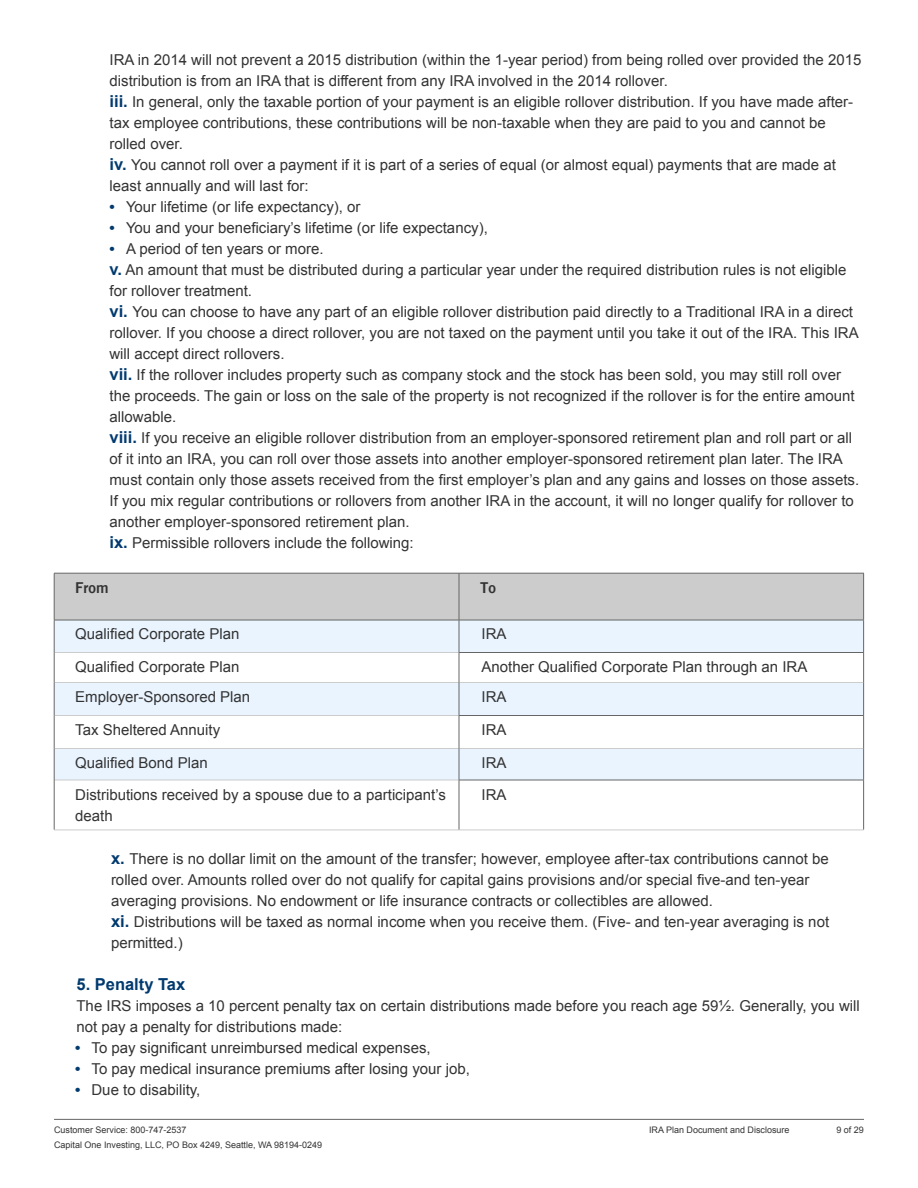
<style>
.page{position:relative;width:918px;height:1188px;background:#fff}
.page>*{position:absolute;margin:0;border:0;box-sizing:border-box;transform-origin:0 0}
.Body{font:700 16.5px "Arial";color:#003a6f}
.Body-2{font:15px/21px "Arial";color:#333}
.Heading_5a{font:15px "Trade Gothic Bold Two";color:#333}
.t1{font:9px "Arial";color:#333}
.s1{font-weight:700;font-size:16.5px;color:#003a6f}
.s2{font-weight:700;color:#003a6f}
</style>
<div class="page">
<hr style="left:54px;top:1119px;width:810px;height:1px;background:#666">
<div style="left:55px;top:574px;width:808px;height:46px;background:#ccc"></div>
<svg style="left:55px;top:621px;width:808px;height:159px;fill:#eaf4ff"></svg>
<hr style="left:54px;top:652px;width:405px;height:1px;background:#ccc">
<hr style="left:54px;top:682px;width:405px;height:1px;background:#ccc">
<hr style="left:459px;top:682px;width:404px;height:1px;background:#ccc">
<hr style="left:54px;top:715px;width:405px;height:1px;background:#ccc">
<hr style="left:54px;top:748px;width:405px;height:1px;background:#ccc">
<hr style="left:459px;top:748px;width:404px;height:1px;background:#ccc">
<hr style="left:54px;top:780px;width:405px;height:1px;background:#ccc">
<hr style="left:54px;top:830px;width:405px;height:1px;background:#ccc">
<hr style="left:459px;top:830px;width:405px;height:1px;background:#ccc">
<hr style="left:54px;top:652px;width:1px;height:30px;background:#666">
<hr style="left:54px;top:716px;width:1px;height:32px;background:#666">
<hr style="left:54px;top:780px;width:1px;height:50px;background:#666">
<hr style="left:54px;top:620px;width:1px;height:32px;background:#666">
<hr style="left:459px;top:573px;width:1px;height:47px;background:#666">
<hr style="left:863px;top:573px;width:1px;height:47px;background:#666">
<hr style="left:54px;top:573px;width:405px;height:1px;background:#666">
<hr style="left:54px;top:573px;width:1px;height:47px;background:#666">
<hr style="left:459px;top:573px;width:405px;height:1px;background:#666">
<hr style="left:54px;top:620px;width:405px;height:1px;background:#666">
<hr style="left:459px;top:620px;width:405px;height:1px;background:#666">
<hr style="left:54px;top:682px;width:1px;height:34px;background:#666">
<hr style="left:54px;top:748px;width:1px;height:32px;background:#666">
<hr style="left:459px;top:620px;width:1px;height:32px;background:#666">
<hr style="left:863px;top:620px;width:1px;height:32px;background:#666">
<hr style="left:459px;top:652px;width:405px;height:1px;background:#666">
<svg style="left:459px;top:653px;width:1px;height:29px"></svg>
<svg style="left:863px;top:653px;width:1px;height:29px"></svg>
<hr style="left:459px;top:682px;width:1px;height:33px;background:#666">
<hr style="left:863px;top:682px;width:1px;height:33px;background:#666">
<hr style="left:459px;top:715px;width:405px;height:1px;background:#666">
<hr style="left:459px;top:716px;width:1px;height:32px;background:#666">
<hr style="left:863px;top:716px;width:1px;height:32px;background:#666">
<hr style="left:459px;top:748px;width:1px;height:32px;background:#666">
<hr style="left:863px;top:748px;width:1px;height:32px;background:#666">
<hr style="left:459px;top:780px;width:405px;height:1px;background:#666">
<hr style="left:459px;top:780px;width:1px;height:50px;background:#666">
<hr style="left:863px;top:780px;width:1px;height:50px;background:#666">
<p class="Body-2" style="left:110px;top:49px;width:754px">IRA in 2014 will not prevent a 2015 distribution (within the 1-year period) from being rolled over provided the 2015 distribution is from an IRA that is different from any IRA involved in the 2014 rollover.</p>
<p class="Body-2" style="left:110px;top:91px;width:745px"><span class="s1">iii.</span> In general, only the taxable portion of your payment is an eligible rollover distribution. If you have made after&shy;tax employee contributions, these contributions will be non-taxable when they are paid to you and cannot be rolled over.</p>
<p class="Body-2" style="left:110px;top:154px;width:728px"><span class="s1">iv.</span> You cannot roll over a payment if it is part of a series of equal (or almost equal) payments that are made at least annually and will last for:</p>
<p class="Body-2" style="left:110px;top:196px;width:253px"><span class="s2">•</span> Your lifetime (or life expectancy), or</p>
<p class="Body-2" style="left:110px;top:217px;width:380px"><span class="s2">•</span> You and your beneficiary’s lifetime (or life expectancy),</p>
<p class="Body-2" style="left:110px;top:238px;width:216px"><span class="s2">•</span> A period of ten years or more.</p>
<p class="Body-2" style="left:110px;top:259px;width:739px"><span class="s1">v.</span> An amount that must be distributed during a particular year under the required distribution rules is not eligible</p>
<p class="Body-2" style="left:110px;top:280px;width:144px">for rollover treatment.</p>
<p class="Body-2" style="left:110px;top:301px;width:745px"><span class="s1">vi.</span> You can choose to have any part of an eligible rollover distribution paid directly to a Traditional IRA in a direct</p>
<p class="Body-2" style="left:110px;top:322px;width:751px">rollover. If you choose a direct rollover, you are not taxed on the payment until you take it out of the IRA. This IRA will accept direct rollovers.</p>
<p class="Body-2" style="left:110px;top:364px;width:747px"><span class="s1">vii.</span> If the rollover includes property such as company stock and the stock has been sold, you may still roll over the proceeds. The gain or loss on the sale of the property is not recognized if the rollover is for the entire amount allowable.</p>
<p class="Body-2" style="left:110px;top:427px;width:751px"><span class="s1">viii.</span> If you receive an eligible rollover distribution from an employer-sponsored retirement plan and roll part or all of it into an IRA, you can roll over those assets into another employer-sponsored retirement plan later. The IRA must contain only those assets received from the first employer’s plan and any gains and losses on those assets.<br>If you mix regular contributions or rollovers from another IRA in the account, it will no longer qualify for rollover to another employer-sponsored retirement plan.</p>
<p class="Body-2" style="left:110px;top:532px;width:306px"><span class="s1">ix.</span> Permissible rollovers include the following:</p>
<p class="Heading_5a" style="left:75px;top:578px;width:35px">From</p>
<p class="Heading_5a" style="left:480px;top:578px;width:17px">To</p>
<p class="Body-2" style="left:75px;top:624px;width:166px">Qualified Corporate Plan</p>
<p class="Body-2" style="left:482px;top:624px;width:27px">IRA</p>
<p class="Body-2" style="left:75px;top:657px;width:166px">Qualified Corporate Plan</p>
<p class="Body-2" style="left:482px;top:657px;width:327px">Another Qualified Corporate Plan through an IRA</p>
<p class="Body-2" style="left:75px;top:687px;width:177px">Employer-Sponsored Plan</p>
<p class="Body-2" style="left:482px;top:687px;width:27px">IRA</p>
<p class="Body-2" style="left:75px;top:720px;width:147px">Tax Sheltered Annuity</p>
<p class="Body-2" style="left:482px;top:720px;width:27px">IRA</p>
<p class="Body-2" style="left:75px;top:753px;width:134px">Qualified Bond Plan</p>
<p class="Body-2" style="left:482px;top:753px;width:27px">IRA</p>
<p class="Body-2" style="left:75px;top:784px;width:372px">Distributions received by a spouse due to a participant’s death</p>
<p class="Body-2" style="left:482px;top:784px;width:27px">IRA</p>
<p class="Body-2" style="left:111px;top:848px;width:719px"><span class="s1">x.</span> There is no dollar limit on the amount of the transfer; however, employee after-tax contributions cannot be rolled over. Amounts rolled over do not qualify for capital gains provisions and/or special five-and ten-year averaging provisions. No endowment or life insurance contracts or collectibles are allowed.</p>
<p class="Body-2" style="left:111px;top:911px;width:720px"><span class="s1">xi.</span> Distributions will be taxed as normal income when you receive them. (Five- and ten-year averaging is not permitted.)</p>
<p class="Body" style="left:76px;top:973px;width:110px">5. Penalty Tax</p>
<p class="Body-2" style="left:76px;top:995px;width:785px">The IRS imposes a 10 percent penalty tax on certain distributions made before you reach age 59½. Generally, you will not pay a penalty for distributions made:</p>
<p class="Body-2" style="left:75px;top:1037px;width:357px"><span class="s2">•</span> To pay significant unreimbursed medical expenses,</p>
<p class="Body-2" style="left:75px;top:1058px;width:396px"><span class="s2">•</span> To pay medical insurance premiums after losing your job,</p>
<p class="Body-2" style="left:75px;top:1079px;width:127px"><span class="s2">•</span> Due to disability,</p>
<p class="t1" style="left:54px;top:1124px;width:134px">Customer Service: 800-747-2537</p>
<p class="t1" style="left:836px;top:1124px;width:29px">9 of 29</p>
<p class="t1" style="left:54px;top:1139px;width:270px">Capital One Investing, LLC, PO Box 4249, Seattle, WA 98194-0249</p>
<p class="t1" style="left:649px;top:1124px;width:142px">IRA Plan Document and Disclosure</p>
</div>
